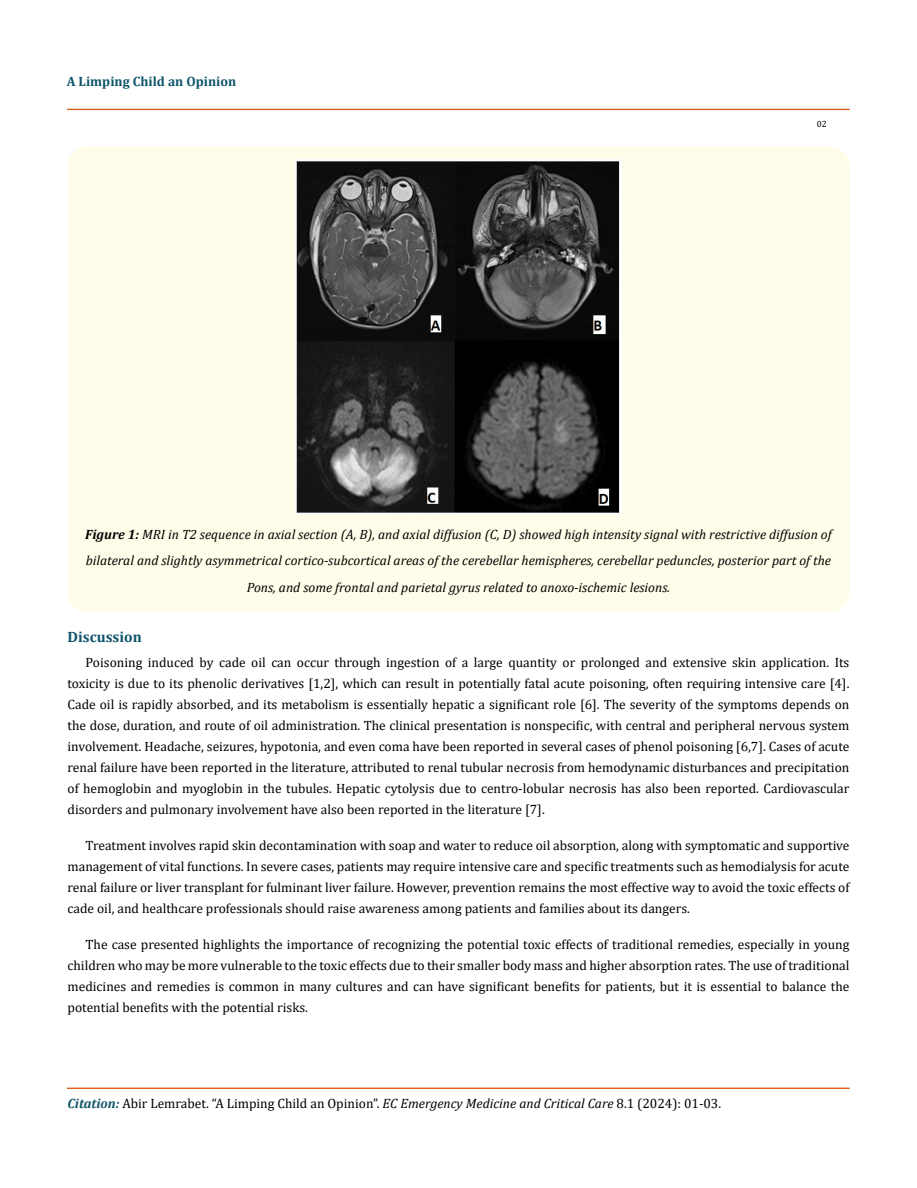
<style>
.page{position:relative;width:917px;height:1188px;background:#fff}
.page>*{position:absolute;margin:0;border:0;box-sizing:border-box;transform-origin:0 0}
.t1{font:700 15px "Cambria";color:#0e546a}
.t2{font:13.5px/21px "Cambria";color:#000;text-align:justify}
.t3{font:italic 13.5px/25.5px "Cambria";color:#000}
.t4{font:700 13.5px "Cambria";color:#0e546a}
.t5{font:9px "Cambria";color:#000}
.s1{font-weight:700}
.s2{font-weight:700;font-style:italic;color:#0e546a}
.s3{font-style:italic}
</style>
<div class="page">
<div style="left:67px;top:109px;width:782px;height:1px;border:1px solid #e05d1a"></div>
<div style="left:67px;top:1088px;width:782px;height:1px;border:1px solid #e05d1a"></div>
<div style="left:68px;top:147px;width:781px;height:465px;background:#fffde9;border-radius:19px"></div>
<img style="left:295px;top:160px;width:326px;height:354px">
<p class="t4" style="left:67px;top:72px;width:171px">A Limping Child an Opinion</p>
<p class="t5" style="left:816px;top:118px;width:11px">02</p>
<p class="t3" style="left:85px;top:521px;width:747px"><span class="s1">Figure 1:</span> MRI in T2 sequence in axial section (A, B), and axial diffusion (C, D) showed high intensity signal with restrictive diffusion of bilateral and slightly asymmetrical cortico-subcortical areas of the cerebellar hemispheres, cerebellar peduncles, posterior part of the</p>
<p class="t3" style="left:247px;top:574px;width:425px">Pons, and some frontal and parietal gyrus related to anoxo-ischemic lesions.</p>
<p class="t1" style="left:68px;top:626px;width:76px">Discussion</p>
<p class="t2" style="left:68px;top:652px;width:783px;text-indent:18px">Poisoning induced by cade oil can occur through ingestion of a large quantity or prolonged and extensive skin application. Its toxicity is due to its phenolic derivatives [1,2], which can result in potentially fatal acute poisoning, often requiring intensive care [4].<br>Cade oil is rapidly absorbed, and its metabolism is essentially hepatic a significant role [6]. The severity of the symptoms depends on the dose, duration, and route of oil administration. The clinical presentation is nonspecific, with central and peripheral nervous system involvement. Headache, seizures, hypotonia, and even coma have been reported in several cases of phenol poisoning [6,7]. Cases of acute renal failure have been reported in the literature, attributed to renal tubular necrosis from hemodynamic disturbances and precipitation of hemoglobin and myoglobin in the tubules. Hepatic cytolysis due to centro-lobular necrosis has also been reported. Cardiovascular disorders and pulmonary involvement have also been reported in the literature [7].</p>
<p class="t2" style="left:68px;top:835px;width:783px;text-indent:18px">Treatment involves rapid skin decontamination with soap and water to reduce oil absorption, along with symptomatic and supportive management of vital functions. In severe cases, patients may require intensive care and specific treatments such as hemodialysis for acute renal failure or liver transplant for fulminant liver failure. However, prevention remains the most effective way to avoid the toxic effects of cade oil, and healthcare professionals should raise awareness among patients and families about its dangers.</p>
<p class="t2" style="left:68px;top:934px;width:783px;text-indent:18px">The case presented highlights the importance of recognizing the potential toxic effects of traditional remedies, especially in young children who may be more vulnerable to the toxic effects due to their smaller body mass and higher absorption rates. The use of traditional medicines and remedies is common in many cultures and can have significant benefits for patients, but it is essential to balance the potential benefits with the potential risks.</p>
<p class="t2" style="left:68px;top:1093px;width:655px"><span class="s2">Citation:</span> Abir Lemrabet. “A Limping Child an Opinion”. <span class="s3">EC Emergency Medicine and Critical Care</span> 8.1 (2024): 01-03.</p>
</div>
